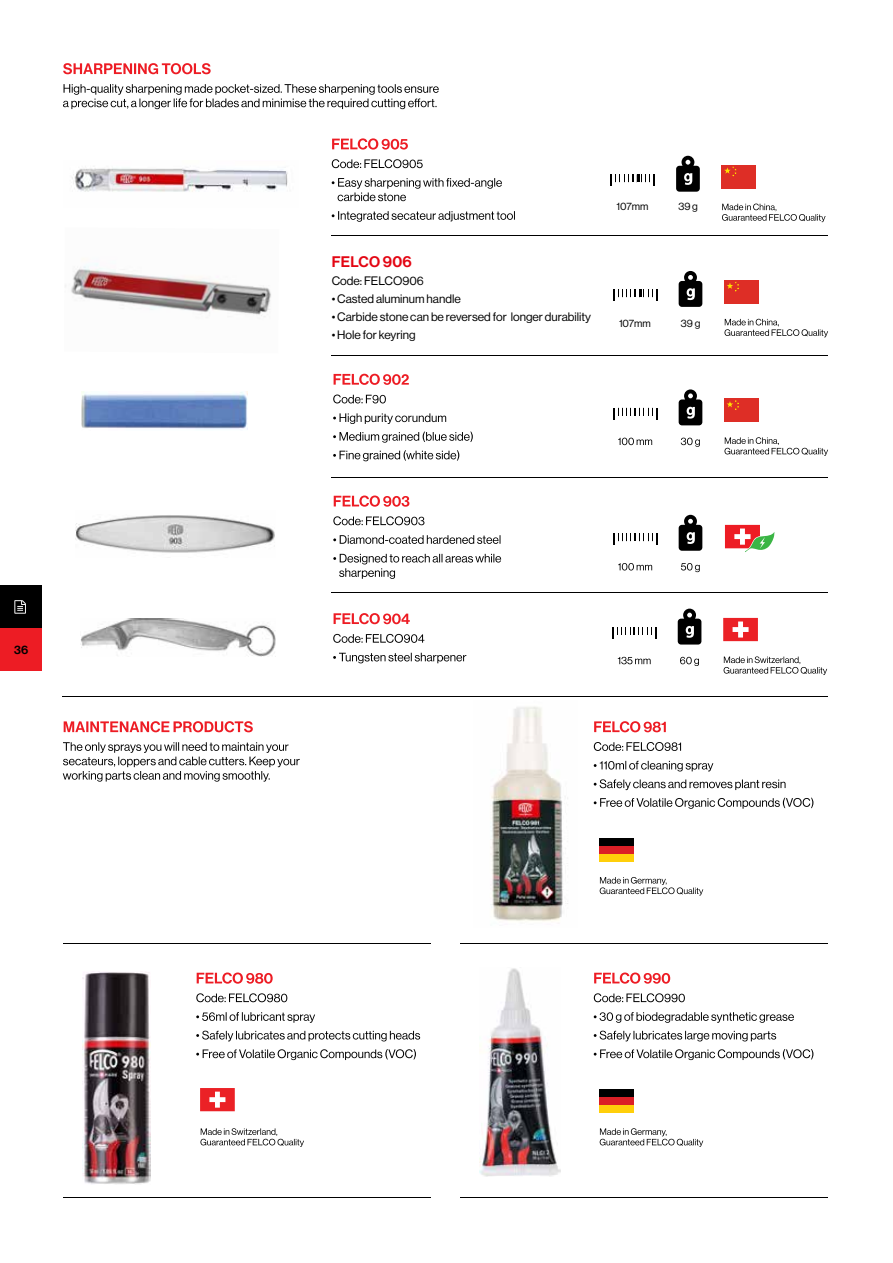
<style>
.page{position:relative;width:893px;height:1263px;background:#fff}
.page>*{position:absolute;margin:0;border:0;box-sizing:border-box;transform-origin:0 0}
.t1{font:15px "N Haas Grotesk DS Pro 65 Md";letter-spacing:.015em;color:#e30512}
.t2{font:12px "N Haas Grotesk DS Pro 55 Rg";color:#000}
.t3{font:12px "N Haas Grotesk DS Pro 65 Md";color:#000}
.t4{font:10.5px "N Haas Grotesk DS Pro 55 Rg";color:#000}
</style>
<div class="page">
<img style="left:65px;top:263px;width:206px;height:54px">
<img style="left:72px;top:168px;width:216px;height:24px">
<img style="left:82px;top:391px;width:165px;height:38px">
<img style="left:76px;top:515px;width:199px;height:38px">
<img style="left:80px;top:619px;width:195px;height:37px">
<img style="left:82px;top:972px;width:68px;height:212px">
<img style="left:480px;top:968px;width:80px;height:208px">
<img style="left:491px;top:706px;width:77px;height:215px">
<svg style="left:334px;top:374px;width:75px;height:11px"></svg>
<svg style="left:333px;top:394px;width:53px;height:9px"></svg>
<svg style="left:333px;top:413px;width:113px;height:11px"></svg>
<svg style="left:333px;top:432px;width:140px;height:11px"></svg>
<svg style="left:333px;top:450px;width:126px;height:11px"></svg>
<svg style="left:613px;top:408px;width:45px;height:12px"></svg>
<svg style="left:679px;top:389px;width:23px;height:36px"></svg>
<div style="left:724px;top:399px;width:35px;height:23px;background:#de2e26"></div>
<svg style="left:727px;top:400px;width:12px;height:10px"></svg>
<svg style="left:618px;top:438px;width:34px;height:7px"></svg>
<svg style="left:681px;top:438px;width:19px;height:9px"></svg>
<svg style="left:724px;top:437px;width:104px;height:19px"></svg>
<svg style="left:334px;top:495px;width:75px;height:12px"></svg>
<svg style="left:333px;top:516px;width:91px;height:9px"></svg>
<svg style="left:333px;top:535px;width:167px;height:9px"></svg>
<svg style="left:333px;top:554px;width:168px;height:25px"></svg>
<svg style="left:613px;top:533px;width:45px;height:12px"></svg>
<svg style="left:679px;top:515px;width:23px;height:36px"></svg>
<svg style="left:725px;top:525px;width:50px;height:27px"></svg>
<svg style="left:618px;top:563px;width:34px;height:7px"></svg>
<svg style="left:681px;top:563px;width:19px;height:9px"></svg>
<svg style="left:334px;top:613px;width:76px;height:11px"></svg>
<svg style="left:333px;top:634px;width:91px;height:9px"></svg>
<svg style="left:333px;top:653px;width:133px;height:10px"></svg>
<svg style="left:612px;top:627px;width:45px;height:12px"></svg>
<svg style="left:678px;top:609px;width:23px;height:35px"></svg>
<svg style="left:723px;top:618px;width:35px;height:23px"></svg>
<svg style="left:618px;top:657px;width:33px;height:7px"></svg>
<svg style="left:680px;top:657px;width:19px;height:9px"></svg>
<svg style="left:724px;top:656px;width:103px;height:19px"></svg>
<svg style="left:613px;top:289px;width:45px;height:12px"></svg>
<svg style="left:679px;top:271px;width:23px;height:36px"></svg>
<div style="left:724px;top:280px;width:35px;height:23px;background:#de2e26"></div>
<svg style="left:727px;top:281px;width:12px;height:11px"></svg>
<svg style="left:724px;top:319px;width:104px;height:18px"></svg>
<svg style="left:64px;top:721px;width:189px;height:11px"></svg>
<svg style="left:63px;top:742px;width:237px;height:40px"></svg>
<svg style="left:197px;top:972px;width:76px;height:12px"></svg>
<svg style="left:196px;top:993px;width:91px;height:9px"></svg>
<svg style="left:196px;top:1012px;width:119px;height:11px"></svg>
<svg style="left:196px;top:1031px;width:224px;height:10px"></svg>
<svg style="left:196px;top:1049px;width:220px;height:11px"></svg>
<svg style="left:200px;top:1088px;width:35px;height:23px"></svg>
<svg style="left:200px;top:1128px;width:104px;height:19px"></svg>
<svg style="left:594px;top:972px;width:76px;height:12px"></svg>
<svg style="left:594px;top:993px;width:91px;height:9px"></svg>
<svg style="left:594px;top:1012px;width:200px;height:11px"></svg>
<svg style="left:594px;top:1031px;width:182px;height:10px"></svg>
<svg style="left:594px;top:1049px;width:219px;height:11px"></svg>
<div style="left:599px;top:1090px;width:35px;height:23px;background:#000"></div>
<div style="left:599px;top:1097px;width:35px;height:16px;background:#db1f26"></div>
<div style="left:599px;top:1105px;width:35px;height:8px;background:#ffcf0a"></div>
<svg style="left:600px;top:1128px;width:103px;height:19px"></svg>
<svg style="left:63px;top:63px;width:148px;height:11px"></svg>
<svg style="left:63px;top:84px;width:376px;height:25px"></svg>
<hr style="left:332px;top:355px;width:496px;height:1px;background:#000">
<hr style="left:332px;top:235px;width:496px;height:1px;background:#000">
<hr style="left:332px;top:477px;width:496px;height:1px;background:#000">
<hr style="left:332px;top:592px;width:496px;height:1px;background:#000">
<hr style="left:63px;top:696px;width:765px;height:1px;background:#000">
<hr style="left:63px;top:943px;width:368px;height:1px;background:#000">
<hr style="left:460px;top:943px;width:368px;height:1px;background:#000">
<svg style="left:594px;top:721px;width:72px;height:11px"></svg>
<svg style="left:594px;top:742px;width:87px;height:9px"></svg>
<svg style="left:594px;top:761px;width:119px;height:10px"></svg>
<svg style="left:594px;top:779px;width:191px;height:11px"></svg>
<svg style="left:594px;top:798px;width:219px;height:11px"></svg>
<div style="left:599px;top:838px;width:35px;height:24px;background:#000"></div>
<div style="left:599px;top:846px;width:35px;height:16px;background:#db1f26"></div>
<div style="left:599px;top:854px;width:35px;height:8px;background:#ffcf0a"></div>
<svg style="left:600px;top:877px;width:103px;height:18px"></svg>
<hr style="left:63px;top:1197px;width:368px;height:1px;background:#000">
<hr style="left:460px;top:1197px;width:368px;height:1px;background:#000">
<svg style="left:332px;top:138px;width:76px;height:12px"></svg>
<svg style="left:332px;top:159px;width:91px;height:9px"></svg>
<svg style="left:332px;top:178px;width:170px;height:23px"></svg>
<svg style="left:332px;top:211px;width:183px;height:11px"></svg>
<svg style="left:610px;top:174px;width:45px;height:12px"></svg>
<svg style="left:676px;top:156px;width:24px;height:36px"></svg>
<div style="left:722px;top:165px;width:34px;height:23px;background:#de2e26"></div>
<svg style="left:724px;top:166px;width:13px;height:11px"></svg>
<svg style="left:722px;top:204px;width:104px;height:18px"></svg>
<div style="left:0;top:586px;width:41px;height:42px;background:#000"></div>
<svg style="left:14px;top:600px;width:12px;height:14px"></svg>
<div style="left:0;top:628px;width:41px;height:43px;background:#ed1c24"></div>
<p class="t3" style="left:14px;top:643px;width:15px">36</p>
<p class="t1" style="left:332px;top:253px;width:82px">FELCO 906</p>
<p class="t2" style="left:332px;top:274px;width:94px">Code: FELCO906</p>
<p class="t2" style="left:332px;top:292px;width:131px">• Casted aluminum handle</p>
<p class="t2" style="left:332px;top:310px;width:261px">• Carbide stone can be reversed for longer durability</p>
<p class="t2" style="left:332px;top:328px;width:86px">• Hole for keyring</p>
<p class="t4" style="left:616px;top:201px;width:33px">107mm</p>
<p class="t4" style="left:619px;top:317px;width:33px">107mm</p>
<p class="t4" style="left:678px;top:201px;width:21px">39 g</p>
<p class="t4" style="left:681px;top:317px;width:21px">39 g</p>
</div>
